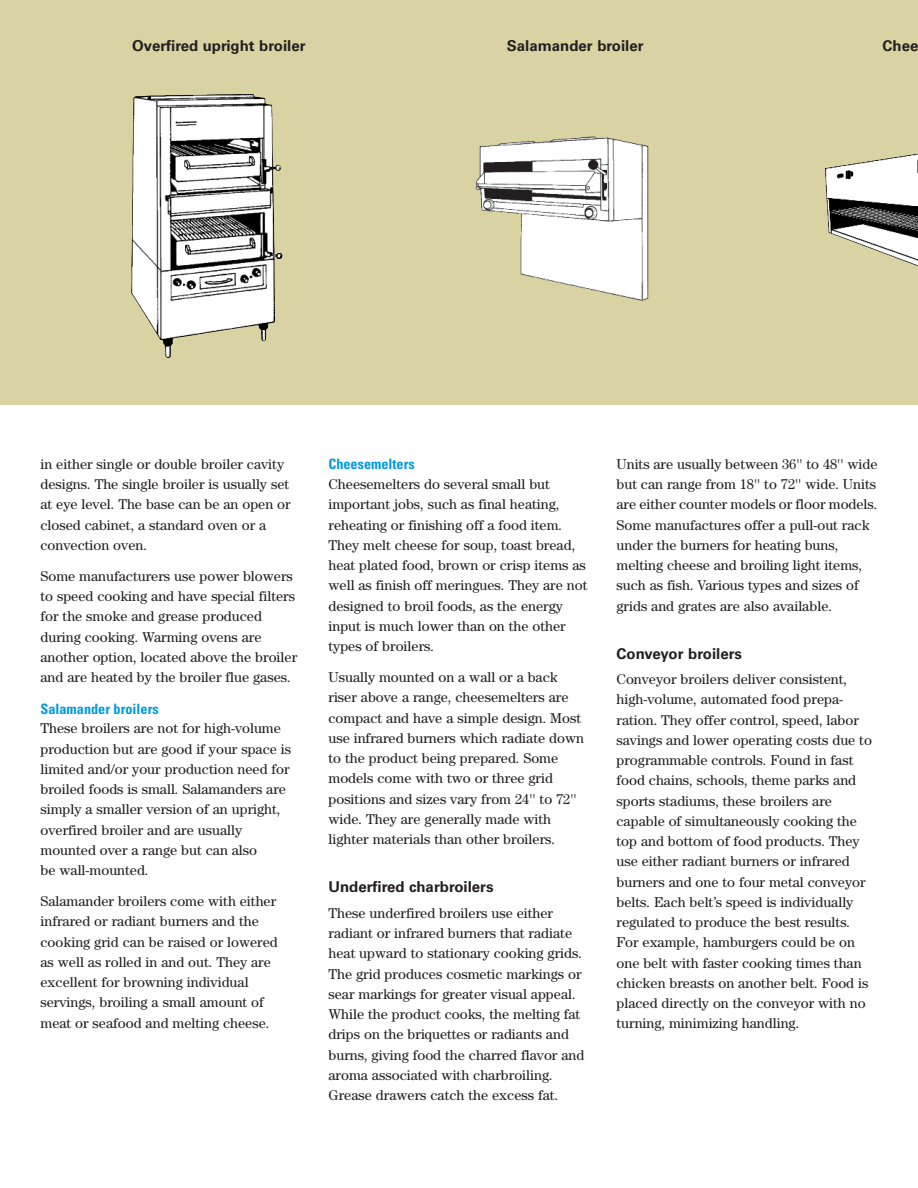
<style>
.page{position:relative;width:918px;height:1188px;background:#fff}
.page>*{position:absolute;margin:0;border:0;box-sizing:border-box;transform-origin:0 0}
.t1{font:700 15px "Univers";color:#231f20}
.t2{font:14.25px/20.2px "Century";color:#231f20}
.t3{font:700 condensed 14.25px "Univers";color:#009ad9}
</style>
<div class="page">
<div style="left:0;top:0;width:918px;height:405px;background:#d9d3a3"></div>
<img style="left:131px;top:94px;width:152px;height:264px">
<img style="left:476px;top:136px;width:173px;height:165px">
<img style="left:825px;top:153px;width:93px;height:113px">
<p class="t1" style="left:132px;top:41px;width:175px">Overfired upright broiler</p>
<p class="t1" style="left:507px;top:41px;width:138px">Salamander broiler</p>
<p class="t1" style="left:883px;top:41px;width:37px">Chee</p>
<p class="t2" style="left:40px;top:455px;width:252px">in either single or double broiler cavity designs. The single broiler is usually set at eye level. The base can be an open or closed cabinet, a standard oven or a convection oven.</p>
<p class="t2" style="left:40px;top:567px;width:258px">Some manufacturers use power blowers to speed cooking and have special filters for the smoke and grease produced during cooking. Warming ovens are another option, located above the broiler and are heated by the broiler flue gases.</p>
<p class="t3" style="left:40px;top:703px;width:120px">Salamander broilers</p>
<p class="t2" style="left:40px;top:720px;width:252px">These broilers are not for high-volume production but are good if your space is limited and/or your production need for broiled foods is small. Salamanders are simply a smaller version of an upright, overfired broiler and are usually mounted over a range but can also<br>be wall-mounted.</p>
<p class="t2" style="left:40px;top:892px;width:239px">Salamander broilers come with either infrared or radiant burners and the cooking grid can be raised or lowered as well as rolled in and out. They are excellent for browning individual servings, broiling a small amount of meat or seafood and melting cheese.</p>
<p class="t3" style="left:328px;top:459px;width:88px">Cheesemelters</p>
<p class="t2" style="left:328px;top:475px;width:260px">Cheesemelters do several small but important jobs, such as final heating, reheating or finishing off a food item.<br>They melt cheese for soup, toast bread, heat plated food, brown or crisp items as well as finish off meringues. They are not designed to broil foods, as the energy input is much lower than on the other types of broilers.</p>
<p class="t2" style="left:328px;top:668px;width:257px">Usually mounted on a wall or a back riser above a range, cheesemelters are compact and have a simple design. Most use infrared burners which radiate down to the product being prepared. Some models come with two or three grid positions and sizes vary from 24'' to 72'' wide. They are generally made with lighter materials than other broilers.</p>
<p class="t1" style="left:328px;top:882px;width:167px">Underfired charbroilers</p>
<p class="t2" style="left:328px;top:904px;width:257px">These underfired broilers use either radiant or infrared burners that radiate heat upward to stationary cooking grids.<br>The grid produces cosmetic markings or sear markings for greater visual appeal.<br>While the product cooks, the melting fat drips on the briquettes or radiants and burns, giving food the charred flavor and aroma associated with charbroiling.<br>Grease drawers catch the excess fat.</p>
<p class="t2" style="left:616px;top:455px;width:263px">Units are usually between 36'' to 48'' wide but can range from 18'' to 72'' wide. Units are either counter models or floor models.<br>Some manufactures offer a pull-out rack under the burners for heating buns, melting cheese and broiling light items, such as fish. Various types and sizes of grids and grates are also available.</p>
<p class="t1" style="left:616px;top:648px;width:127px">Conveyor broilers</p>
<p class="t2" style="left:616px;top:670px;width:257px">Conveyor broilers deliver consistent, high-volume, automated food prepa&shy;ration. They offer control, speed, labor savings and lower operating costs due to programmable controls. Found in fast food chains, schools, theme parks and sports stadiums, these broilers are capable of simultaneously cooking the top and bottom of food products. They use either radiant burners or infrared burners and one to four metal conveyor belts. Each belt’s speed is individually regulated to produce the best results.<br>For example, hamburgers could be on one belt with faster cooking times than chicken breasts on another belt. Food is placed directly on the conveyor with no turning, minimizing handling.</p>
</div>
